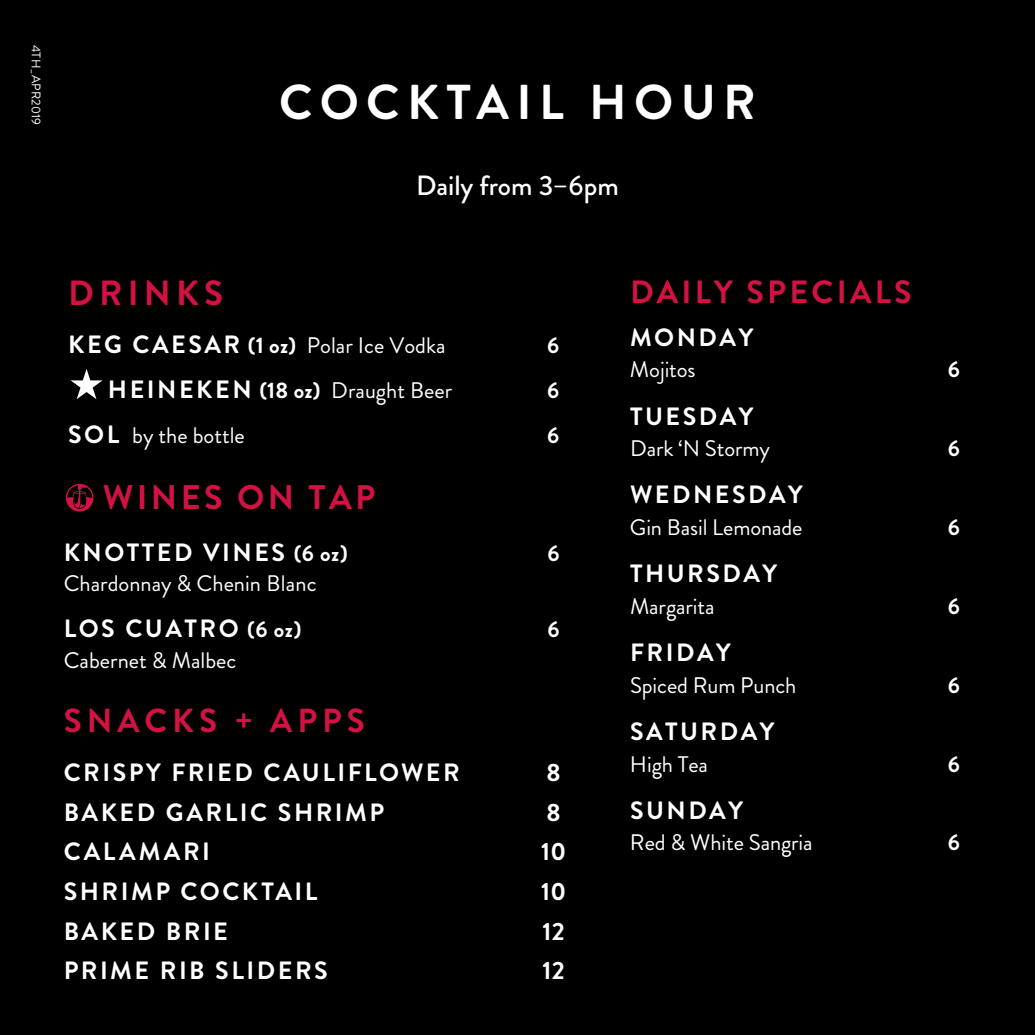
<style>
.page{position:relative;width:1035px;height:1035px;background:#000}
.page>*{position:absolute;margin:0;border:0;box-sizing:border-box;transform-origin:0 0}
.t1{font:700 49px "Brandon Grotesque";letter-spacing:.15em;color:#fff}
.t2{font:700 35px "Brandon Grotesque";letter-spacing:.15em;color:#d21242}
.t3{font:700 34px "Brandon Grotesque";letter-spacing:.1em;color:#d21242}
.t4{font:700 33.25px "Brandon Grotesque";letter-spacing:.15em;color:#d21242}
.t5{font:700 32.25px "Brandon Grotesque";letter-spacing:.1em;color:#d21242}
.t6{font:500 27.75px "Brandon Grotesque";color:#fff}
.t7{font:700 25px "Brandon Grotesque";letter-spacing:.1em;color:#fff}
.t8{font:700 25px "Brandon Grotesque";letter-spacing:.12em;color:#fff}
.t9{font:22.5px "Brandon Grotesque";letter-spacing:-.005em;color:#fff}
.t10{font:700 22.5px "Brandon Grotesque";color:#fff}
.t11{font:12.5px "Brandon Grotesque";letter-spacing:.02em;color:#fff}
.s1{font-weight:700;font-size:25px}
.s2{font-weight:700}
.s3{font-size:22.5px}
</style>
<div class="page">
<svg style="left:71px;top:369px;width:32px;height:30px"></svg>
<svg style="left:66px;top:484px;width:28px;height:28px"></svg>
<p class="t11" style="left:45px;top:45px;width:82px;rotate:90deg">4TH_APR2019</p>
<h1 class="t1" style="left:279px;top:68px;width:478px">COCKTAIL HOUR</h1>
<p class="t6" style="left:416px;top:167px;width:204px">Daily from 3–6pm</p>
<h2 class="t2" style="left:68px;top:269px;width:157px">DRINKS</h2>
<p class="t9" style="left:68px;top:329px;width:379px"><span class="s1">KEG CAESAR</span> <span class="s2">(1 oz)</span> Polar Ice Vodka</p>
<p class="t10" style="left:547px;top:329px;width:14px">6</p>
<p class="t9" style="left:108px;top:375px;width:346px"><span class="s1">HEINEKEN</span> <span class="s2">(18 oz)</span> Draught Beer</p>
<p class="t10" style="left:547px;top:374px;width:14px">6</p>
<p class="t9" style="left:68px;top:420px;width:178px"><span class="s1">SOL</span> by the bottle</p>
<p class="t10" style="left:547px;top:419px;width:14px">6</p>
<h3 class="t3" style="left:103px;top:474px;width:274px">WINES ON TAP</h3>
<p class="t7" style="left:64px;top:535px;width:286px">KNOTTED VINES <span class="s3">(6 oz)</span></p>
<p class="t10" style="left:548px;top:537px;width:14px">6</p>
<p class="t9" style="left:64px;top:568px;width:254px">Chardonnay &amp; Chenin Blanc</p>
<p class="t7" style="left:64px;top:611px;width:239px">LOS CUATRO <span class="s3">(6 oz)</span></p>
<p class="t10" style="left:548px;top:614px;width:14px">6</p>
<p class="t9" style="left:64px;top:645px;width:174px">Cabernet &amp; Malbec</p>
<h3 class="t4" style="left:64px;top:697px;width:303px">SNACKS + APPS</h3>
<p class="t7" style="left:64px;top:755px;width:398px">CRISPY FRIED CAULIFLOWER</p>
<p class="t7" style="left:547px;top:755px;width:16px">8</p>
<p class="t7" style="left:64px;top:795px;width:322px">BAKED GARLIC SHRIMP</p>
<p class="t7" style="left:547px;top:795px;width:16px">8</p>
<p class="t8" style="left:64px;top:834px;width:148px">CALAMARI</p>
<p class="t7" style="left:541px;top:834px;width:27px">10</p>
<p class="t7" style="left:64px;top:874px;width:255px">SHRIMP COCKTAIL</p>
<p class="t7" style="left:541px;top:874px;width:27px">10</p>
<p class="t7" style="left:64px;top:914px;width:166px">BAKED BRIE</p>
<p class="t7" style="left:543px;top:914px;width:24px">12</p>
<p class="t7" style="left:64px;top:953px;width:266px">PRIME RIB SLIDERS</p>
<p class="t7" style="left:543px;top:953px;width:24px">12</p>
<h3 class="t5" style="left:630px;top:270px;width:283px">DAILY SPECIALS</h3>
<p class="t7" style="left:630px;top:320px;width:125px">MONDAY</p>
<p class="t9" style="left:630px;top:354px;width:67px">Mojitos</p>
<p class="t10" style="left:948px;top:353px;width:14px">6</p>
<p class="t7" style="left:630px;top:398px;width:125px">TUESDAY</p>
<p class="t9" style="left:630px;top:433px;width:142px">Dark ‘N Stormy</p>
<p class="t10" style="left:948px;top:432px;width:14px">6</p>
<p class="t7" style="left:630px;top:477px;width:174px">WEDNESDAY</p>
<p class="t9" style="left:630px;top:512px;width:174px">Gin Basil Lemonade</p>
<p class="t10" style="left:948px;top:511px;width:14px">6</p>
<p class="t7" style="left:630px;top:556px;width:149px">THURSDAY</p>
<p class="t9" style="left:630px;top:590px;width:86px">Margarita</p>
<p class="t10" style="left:948px;top:590px;width:14px">6</p>
<p class="t7" style="left:630px;top:635px;width:102px">FRIDAY</p>
<p class="t9" style="left:630px;top:669px;width:168px">Spiced Rum Punch</p>
<p class="t10" style="left:948px;top:669px;width:14px">6</p>
<p class="t7" style="left:630px;top:714px;width:146px">SATURDAY</p>
<p class="t9" style="left:630px;top:748px;width:80px">High Tea</p>
<p class="t10" style="left:948px;top:748px;width:14px">6</p>
<p class="t7" style="left:630px;top:793px;width:114px">SUNDAY</p>
<p class="t9" style="left:630px;top:827px;width:184px">Red &amp; White Sangria</p>
<p class="t10" style="left:948px;top:827px;width:14px">6</p>
</div>
